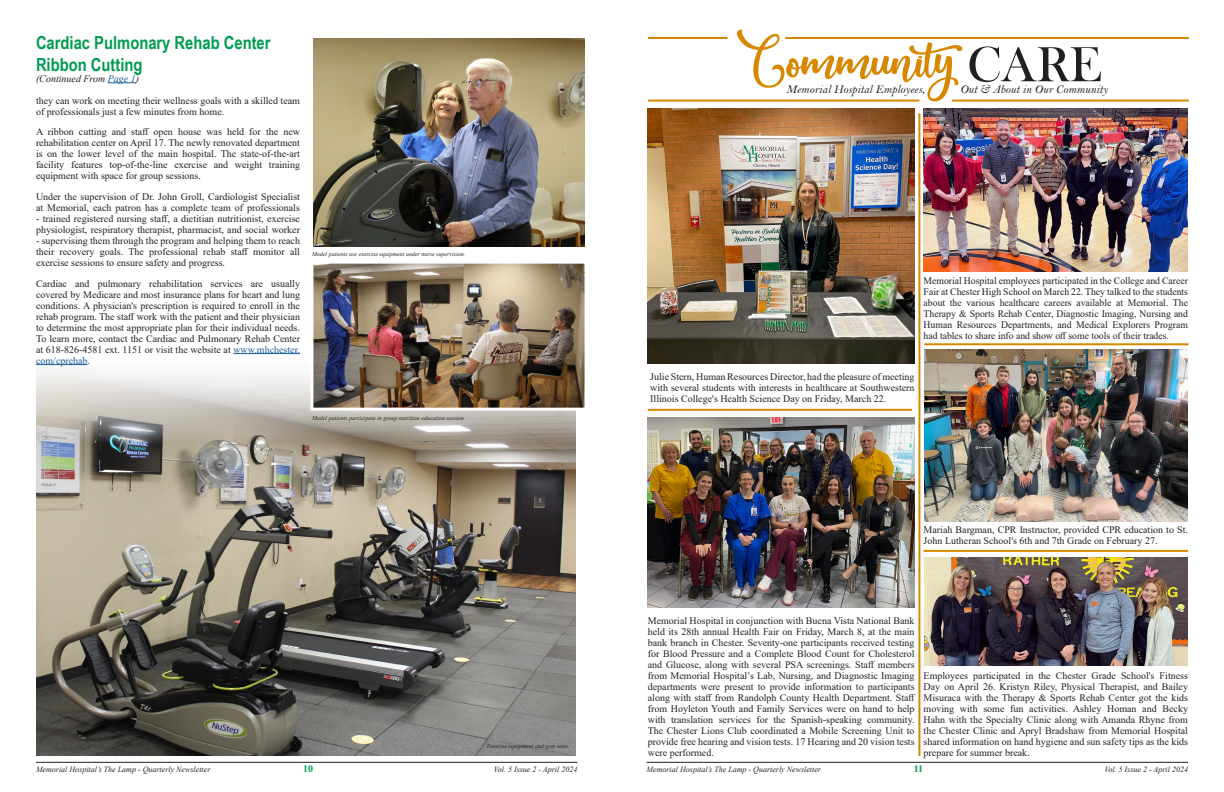
<style>
.page{position:relative;width:1224px;height:792px;background:#fff}
.page>*{position:absolute;margin:0;border:0;box-sizing:border-box;transform-origin:0 0}
.t1{font:51px "Pacific Again";color:#d78800}
.Story_Header{font:700 18px/21.6px "Arial Narrow";color:#009c50}
.t2{font:12px "Bell MT Italic";color:#231f20}
.Newsletter_Paragraph_Style{font:10px/11px "Times New Roman";color:#231f20;text-align:justify}
.Newsletter_Paragraph_Style-2{font:italic 10px "Times New Roman";color:#231f20}
.t3{font:700 10px "Times New Roman";color:#009c50}
.t4{font:italic 8px "Times New Roman";color:#231f20}
.Photo_Caption{font:italic 6px "Times New Roman";color:#231f20}
.s1{color:#175d9e}
.s2{font-family:"Bask Old Face";color:#231f20}
</style>
<div class="page">
<hr style="left:36px;top:762px;width:541px;height:1px;background:#231f20">
<hr style="left:647px;top:762px;width:541px;height:1px;background:#231f20">
<svg style="left:108px;top:83px;width:28px;height:1px"></svg>
<img style="left:36px;top:353px;width:540px;height:403px">
<img style="left:309px;top:263px;width:276px;height:149px">
<img style="left:313px;top:39px;width:272px;height:208px">
<hr style="left:648px;top:100px;width:271px;height:2px;background:#d78800">
<hr style="left:924px;top:550px;width:264px;height:2px;background:#d78800">
<hr style="left:924px;top:343px;width:265px;height:2px;background:#d78800">
<hr style="left:648px;top:409px;width:264px;height:2px;background:#d78800">
<hr style="left:918px;top:113px;width:2px;height:643px;background:#d78800">
<hr style="left:952px;top:100px;width:237px;height:2px;background:#d78800">
<hr style="left:785px;top:37px;width:404px;height:2px;background:#d78800">
<hr style="left:648px;top:37px;width:79px;height:2px;background:#d78800">
<img style="left:648px;top:108px;width:267px;height:255px">
<img style="left:648px;top:418px;width:267px;height:190px">
<img style="left:924px;top:350px;width:264px;height:171px">
<img style="left:924px;top:557px;width:264px;height:109px">
<img style="left:924px;top:108px;width:263px;height:163px">
<p class="Story_Header" style="left:36px;top:31px;width:236px">Cardiac Pulmonary Rehab Center<br>Ribbon Cutting</p>
<p class="Newsletter_Paragraph_Style-2" style="left:36px;top:71px;width:105px">(Continued From <span class="s1">Page 1</span>)</p>
<p class="Newsletter_Paragraph_Style" style="left:36px;top:95px;width:266px">they can work on meeting their wellness goals with a skilled team of professionals just a few minutes from home.</p>
<p class="Newsletter_Paragraph_Style" style="left:36px;top:126px;width:266px">A ribbon cutting and staff open house was held for the new rehabilitation center on April 17. The newly renovated department is on the lower level of the main hospital. The state-of-the-art facility features top-of-the-line exercise and weight training equipment with space for group sessions.</p>
<p class="Newsletter_Paragraph_Style" style="left:36px;top:191px;width:266px">Under the supervision of Dr. John Groll, Cardiologist Specialist at Memorial, each patron has a complete team of professionals</p>
<p class="Newsletter_Paragraph_Style" style="left:36px;top:213px;width:266px">- trained registered nursing staff, a dietitian nutritionist, exercise physiologist, respiratory therapist, pharmacist, and social worker</p>
<p class="Newsletter_Paragraph_Style" style="left:36px;top:235px;width:266px">- supervising them through the program and helping them to reach their recovery goals. The professional rehab staff monitor all exercise sessions to ensure safety and progress.</p>
<p class="Newsletter_Paragraph_Style" style="left:36px;top:277px;width:266px">Cardiac and pulmonary rehabilitation services are usually covered by Medicare and most insurance plans for heart and lung conditions. A physician's prescription is required to enroll in the rehab program. The staff work with the patient and their physician to determine the most appropriate plan for their individual needs.<br>To learn more, contact the Cardiac and Pulmonary Rehab Center at 618-826-4581 ext. 1151 or visit the website at <span class="s1">www.mhchester. com/cprehab</span>.</p>
<p class="Photo_Caption" style="left:312px;top:250px;width:155px">Model patients use exercise equipment under nurse supervision.</p>
<p class="Photo_Caption" style="left:312px;top:414px;width:155px">Model patients participate in group nutrition education session.</p>
<p class="Photo_Caption" style="left:487px;top:742px;width:84px">Exercise equipment and gym area.</p>
<p class="t1" style="left:736px;top:27px;width:367px">Community <span class="s2">CARE</span></p>
<p class="t2" style="left:786px;top:82px;width:140px">Memorial Hospital Employees,</p>
<p class="t2" style="left:960px;top:82px;width:149px">Out &amp; About in Our Community</p>
<p class="Newsletter_Paragraph_Style" style="left:924px;top:275px;width:266px">Memorial Hospital employees participated in the College and Career Fair at Chester High School on March 22. They talked to the students about the various healthcare careers available at Memorial. The Therapy &amp; Sports Rehab Center, Diagnostic Imaging, Nursing and Human Resources Departments, and Medical Explorers Program had tables to share info and show off some tools of their trades.</p>
<p class="Newsletter_Paragraph_Style" style="left:650px;top:371px;width:266px">Julie Stern, Human Resources Director, had the pleasure of meeting with several students with interests in healthcare at Southwestern Illinois College's Health Science Day on Friday, March 22.</p>
<p class="Newsletter_Paragraph_Style" style="left:924px;top:524px;width:266px">Mariah Bargman, CPR Instructor, provided CPR education to St.<br>John Lutheran School's 6th and 7th Grade on February 27.</p>
<p class="Newsletter_Paragraph_Style" style="left:648px;top:615px;width:269px">Memorial Hospital in conjunction with Buena Vista National Bank held its 28th annual Health Fair on Friday, March 8, at the main bank branch in Chester. Seventy-one participants received testing for Blood Pressure and a Complete Blood Count for Cholesterol and Glucose, along with several PSA screenings. Staff members from Memorial Hospital’s Lab, Nursing, and Diagnostic Imaging departments were present to provide information to participants along with staff from Randolph County Health Department. Staff from Hoyleton Youth and Family Services were on hand to help with translation services for the Spanish-speaking community.<br>The Chester Lions Club coordinated a Mobile Screening Unit to provide free hearing and vision tests. 17 Hearing and 20 vision tests were performed.</p>
<p class="Newsletter_Paragraph_Style" style="left:924px;top:670px;width:266px">Employees participated in the Chester Grade School's Fitness Day on April 26. Kristyn Riley, Physical Therapist, and Bailey Misuraca with the Therapy &amp; Sports Rehab Center got the kids moving with some fun activities. Ashley Homan and Becky Hahn with the Specialty Clinic along with Amanda Rhyne from the Chester Clinic and Apryl Bradshaw from Memorial Hospital shared information on hand hygiene and sun safety tips as the kids prepare for summer break.</p>
<p class="t4" style="left:36px;top:763px;width:176px">Memorial Hospital’s The Lamp - Quarterly Newsletter</p>
<p class="t3" style="left:303px;top:761px;width:11px">10</p>
<p class="t4" style="left:494px;top:763px;width:85px">Vol. 5 Issue 2 - April 2024</p>
<p class="t4" style="left:647px;top:763px;width:176px">Memorial Hospital’s The Lamp - Quarterly Newsletter</p>
<p class="t3" style="left:914px;top:761px;width:11px">11</p>
<p class="t4" style="left:1104px;top:763px;width:85px">Vol. 5 Issue 2 - April 2024</p>
</div>
